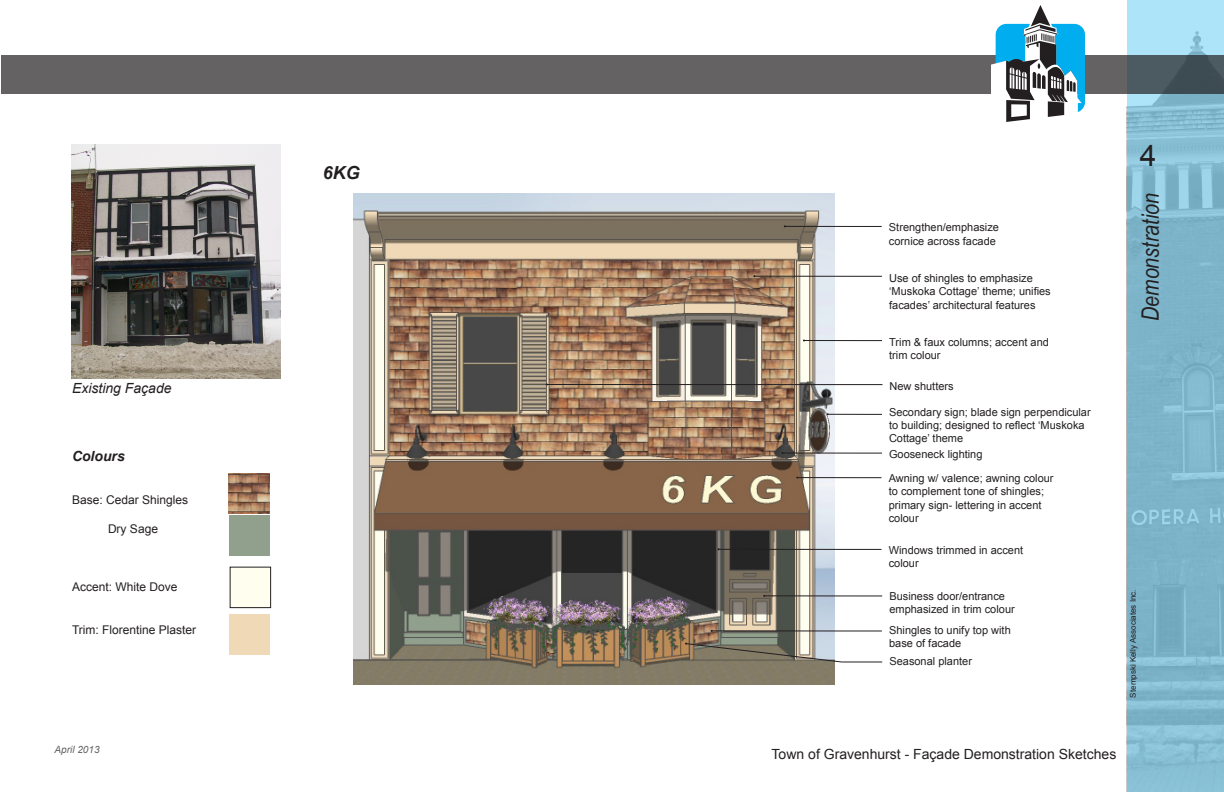
<style>
.page{position:relative;width:1224px;height:792px;background:#fff}
.page>*{position:absolute;margin:0;border:0;box-sizing:border-box;transform-origin:0 0}
.t1{font:30px "Arial";color:#231f20}
.t2{font:italic 24px "Arial Narrow";color:#231f20}
.t3{font:italic 700 18px "Arial";color:#231f20}
.t4{font:14px "Arial";color:#231f20}
.t5{font:italic 14px "Arial";color:#231f20}
.t6{font:italic 700 14px "Arial";color:#231f20}
.t7{font:12px "Arial";color:#231f20}
.t8{font:11px/13.2px "Arial";color:#231f20}
.t9{font:italic 10px "Arial";color:#636366}
.t10{font:8px "Arial";color:#231f20}
</style>
<div class="page">
<svg style="left:1127px;top:0;width:97px;height:792px;background:#83bad0"></svg>
<div style="left:1px;top:55px;width:1020px;height:39px;background:#656263"></div>
<svg style="left:1085px;top:55px;width:139px;height:39px;background:#4e575d"></svg>
<svg style="left:992px;top:5px;width:93px;height:117px"></svg>
<img style="left:72px;top:145px;width:208px;height:233px">
<img style="left:354px;top:193px;width:480px;height:492px">
<img style="left:229px;top:474px;width:40px;height:40px">
<div style="left:229px;top:516px;width:41px;height:40px;background:#91a08d"></div>
<div style="left:229px;top:614px;width:41px;height:40px;background:#f0d9b7"></div>
<div style="left:230px;top:567px;width:41px;height:41px;background:#fffeef"></div>
<div style="left:230px;top:567px;width:41px;height:41px;border:1px solid #231f20"></div>
<svg style="left:711px;top:630px;width:171px;height:2px"></svg>
<svg style="left:796px;top:477px;width:86px;height:2px"></svg>
<svg style="left:763px;top:595px;width:120px;height:2px"></svg>
<svg style="left:753px;top:275px;width:129px;height:2px"></svg>
<svg style="left:784px;top:225px;width:98px;height:2px"></svg>
<svg style="left:803px;top:340px;width:79px;height:2px"></svg>
<svg style="left:827px;top:413px;width:55px;height:2px"></svg>
<svg style="left:782px;top:452px;width:100px;height:2px"></svg>
<svg style="left:546px;top:384px;width:337px;height:2px"></svg>
<svg style="left:718px;top:548px;width:164px;height:2px"></svg>
<svg style="left:685px;top:643px;width:198px;height:19px"></svg>
<p class="t5" style="left:72px;top:379px;width:101px">Existing Façade</p>
<p class="t6" style="left:72px;top:447px;width:54px">Colours</p>
<p class="t7" style="left:72px;top:492px;width:118px">Base: Cedar Shingles</p>
<p class="t7" style="left:108px;top:521px;width:52px">Dry Sage</p>
<p class="t7" style="left:72px;top:579px;width:107px">Accent: White Dove</p>
<p class="t7" style="left:72px;top:622px;width:126px">Trim: Florentine Plaster</p>
<p class="t9" style="left:55px;top:743px;width:47px">April 2013</p>
<p class="t3" style="left:323px;top:161px;width:39px">6KG</p>
<p class="t8" style="left:889px;top:221px;width:112px">Strengthen/emphasize cornice across facade</p>
<p class="t8" style="left:889px;top:272px;width:163px">Use of shingles to emphasize ‘Muskoka Cottage’ theme; unifies facades’ architectural features</p>
<p class="t8" style="left:889px;top:335px;width:161px">Trim &amp; faux columns; accent and trim colour</p>
<p class="t8" style="left:890px;top:379px;width:66px">New shutters</p>
<p class="t8" style="left:889px;top:406px;width:203px">Secondary sign; blade sign perpendicular to building; designed to reflect ‘Muskoka<br>Cottage’ theme</p>
<p class="t8" style="left:889px;top:448px;width:95px">Gooseneck lighting</p>
<p class="t8" style="left:889px;top:472px;width:166px">Awning w/ valence; awning colour to complement tone of shingles; primary sign- lettering in accent colour</p>
<p class="t8" style="left:889px;top:543px;width:136px">Windows trimmed in accent colour</p>
<p class="t8" style="left:889px;top:590px;width:127px">Business door/entrance emphasized in trim colour</p>
<p class="t8" style="left:889px;top:624px;width:123px">Shingles to unify top with base of facade</p>
<p class="t8" style="left:889px;top:655px;width:84px">Seasonal planter</p>
<p class="t1" style="left:1140px;top:136px;width:18px">4</p>
<h2 class="t2" style="left:1134px;top:321px;width:129px;rotate:-90deg">Demonstration</h2>
<p class="t10" style="left:1128px;top:698px;width:110px;rotate:-90deg">Stempski Kelly Associates Inc.</p>
<p class="t4" style="left:772px;top:745px;width:346px">Town of Gravenhurst - Façade Demonstration Sketches</p>
</div>
